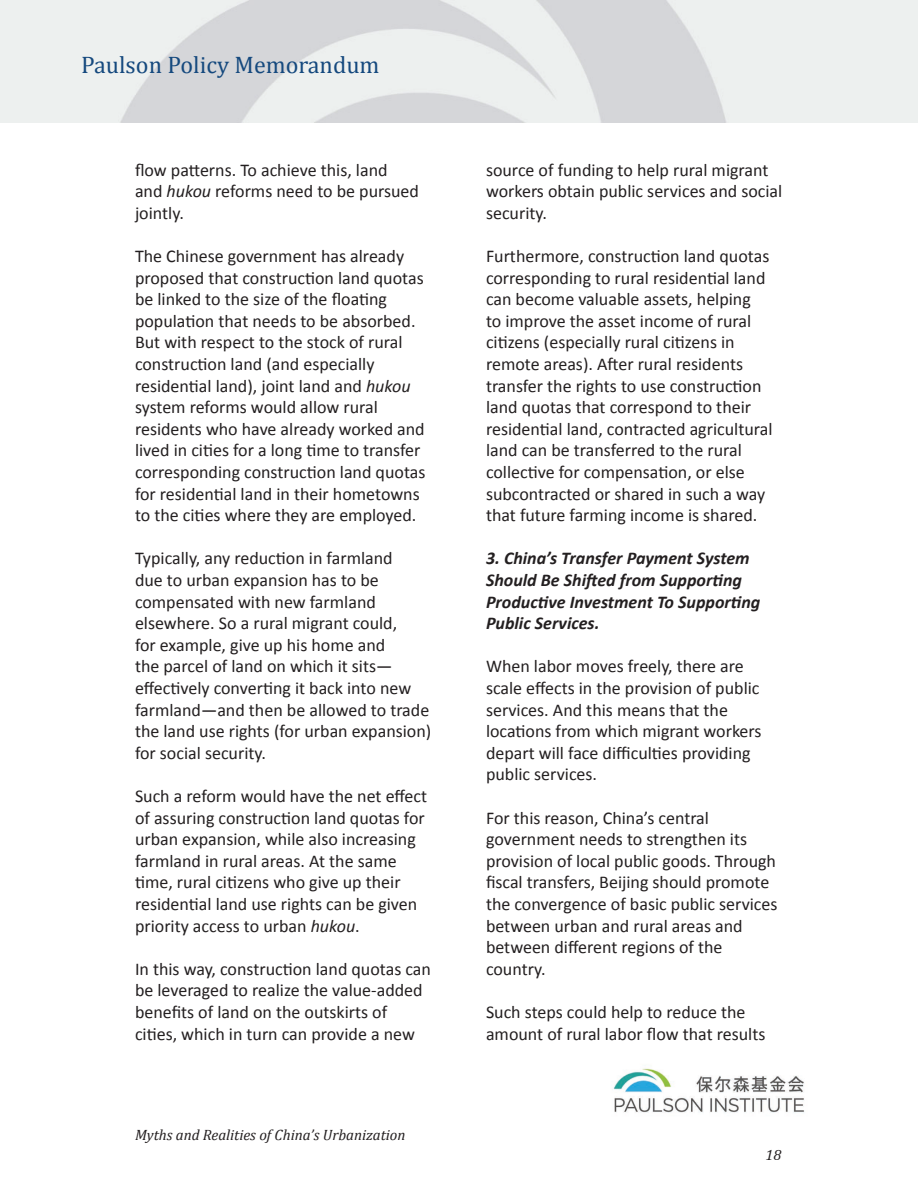
<style>
.page{position:relative;width:918px;height:1188px;background:#fff}
.page>*{position:absolute;margin:0;border:0;box-sizing:border-box;transform-origin:0 0}
.t1{font:24px "Cambria";color:#15497e}
.t2{font:18px/21.6px "Calibri";color:#231f20}
.t3{font:italic 700 18px/21.6px "Calibri";color:#231f20}
.t4{font:italic 15px "Cambria";color:#231f20}
.s1{font-style:italic}
</style>
<div class="page">
<img style="left:0;top:0;width:918px;height:123px">
<img style="left:613px;top:1068px;width:192px;height:45px">
<h1 class="t1" style="left:81px;top:50px;width:300px">Paulson Policy Memorandum</h1>
<p class="t2" style="left:135px;top:159px;width:286px">flow patterns. To achieve this, land and <span class="s1">hukou</span> reforms need to be pursued jointly.</p>
<p class="t2" style="left:135px;top:245px;width:292px">The Chinese government has already proposed that construction land quotas be linked to the size of the floating population that needs to be absorbed.<br>But with respect to the stock of rural construction land (and especially residential land), joint land and <span class="s1">hukou </span>system reforms would allow rural residents who have already worked and lived in cities for a long time to transfer corresponding construction land quotas for residential land in their hometowns to the cities where they are employed.</p>
<p class="t2" style="left:135px;top:548px;width:298px">Typically, any reduction in farmland<br>due to urban expansion has to be compensated with new farmland elsewhere. So a rural migrant could,<br>for example, give up his home and<br>the parcel of land on which it sits— effectively converting it back into new farmland—and then be allowed to trade the land use rights (for urban expansion) for social security.</p>
<p class="t2" style="left:135px;top:785px;width:294px">Such a reform would have the net effect of assuring construction land quotas for urban expansion, while also increasing farmland in rural areas. At the same time, rural citizens who give up their residential land use rights can be given priority access to urban <span class="s1">hukou</span>.</p>
<p class="t2" style="left:135px;top:958px;width:298px">In this way, construction land quotas can be leveraged to realize the value-added benefits of land on the outskirts of cities, which in turn can provide a new</p>
<p class="t4" style="left:135px;top:1124px;width:272px">Myths and Realities of China’s Urbanization</p>
<p class="t2" style="left:486px;top:159px;width:298px">source of funding to help rural migrant workers obtain public services and social security.</p>
<p class="t2" style="left:486px;top:245px;width:288px">Furthermore, construction land quotas corresponding to rural residential land can become valuable assets, helping<br>to improve the asset income of rural citizens (especially rural citizens in remote areas). After rural residents transfer the rights to use construction land quotas that correspond to their residential land, contracted agricultural land can be transferred to the rural collective for compensation, or else subcontracted or shared in such a way that future farming income is shared.</p>
<p class="t3" style="left:486px;top:548px;width:276px">3. China’s Transfer Payment System<br>Should Be Shifted from Supporting<br>Productive Investment To Supporting<br>Public Services.</p>
<p class="t2" style="left:486px;top:656px;width:277px">When labor moves freely, there are scale effects in the provision of public services. And this means that the locations from which migrant workers depart will face difficulties providing public services.</p>
<p class="t2" style="left:486px;top:807px;width:293px">For this reason, China’s central government needs to strengthen its provision of local public goods. Through fiscal transfers, Beijing should promote the convergence of basic public services between urban and rural areas and between different regions of the country.</p>
<p class="t2" style="left:486px;top:1001px;width:281px">Such steps could help to reduce the amount of rural labor flow that results</p>
<p class="t4" style="left:766px;top:1144px;width:17px">18</p>
</div>
